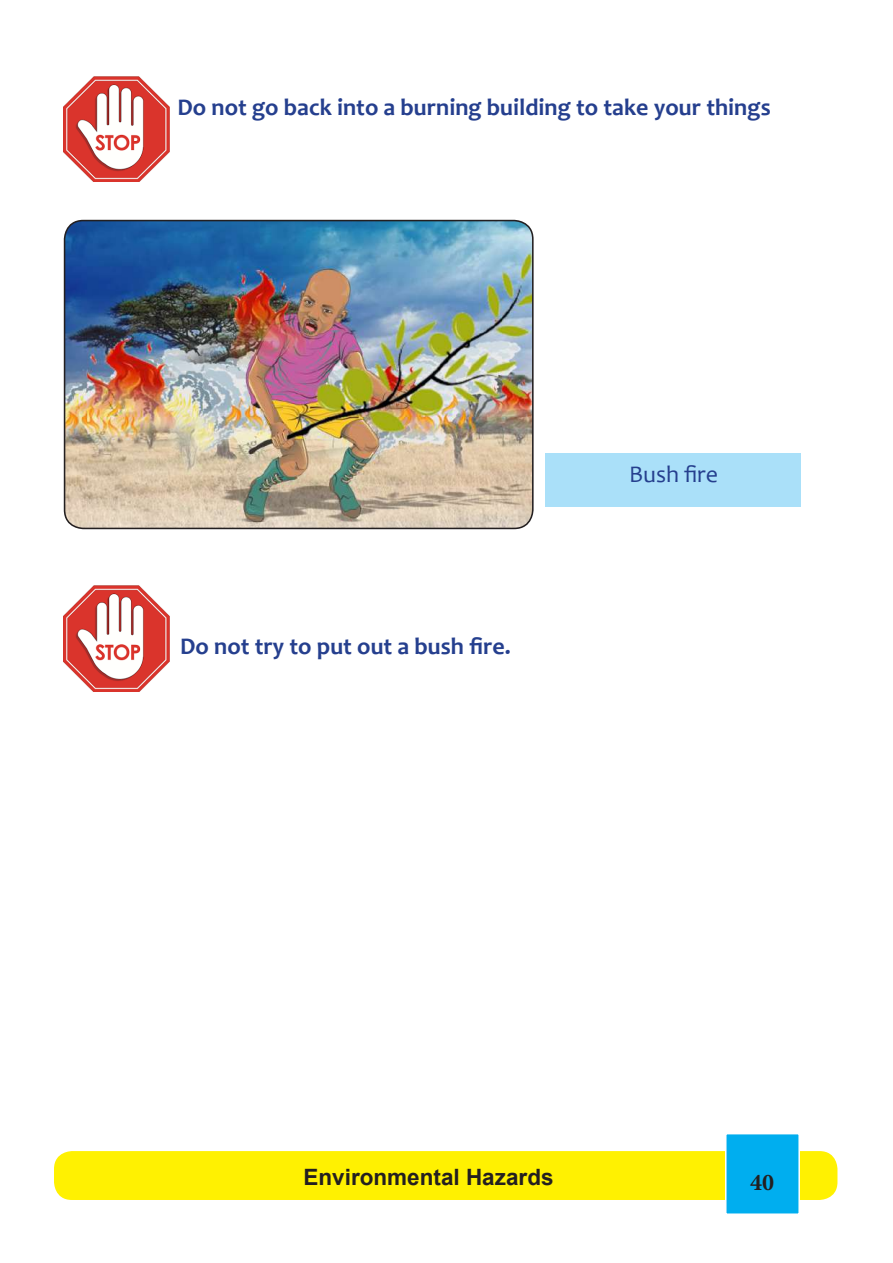
<style>
.page{position:relative;width:893px;height:1263px;background:#fff}
.page>*{position:absolute;margin:0;border:0;box-sizing:border-box;transform-origin:0 0}
.t1{font:700 24px "Candara";color:#253f8e}
.t2{font:24px "Candara";color:#253f8e}
.t3{font:700 24px "Minion Pro";color:#231f20}
.t4{font:700 22.5px "Arial";color:#231f20}
</style>
<div class="page">
<img style="left:64px;top:76px;width:106px;height:106px">
<img style="left:65px;top:221px;width:466px;height:307px">
<div style="left:64px;top:220px;width:470px;height:309px;border:2px solid #231f20;border-radius:19px"></div>
<div style="left:545px;top:453px;width:256px;height:53px;background:#aae0f9"></div>
<img style="left:64px;top:585px;width:106px;height:106px">
<div style="left:54px;top:1151px;width:783px;height:49px;background:#fff101;border-radius:18px"></div>
<div style="left:725px;top:1133px;width:75px;height:82px;background:#00aeef;border:2px solid #fff"></div>
<p class="t1" style="left:177px;top:92px;width:595px">Do not go back into a burning building to take your things</p>
<p class="t1" style="left:180px;top:631px;width:332px">Do not try to put out a bush fire.</p>
<p class="t2" style="left:629px;top:459px;width:91px">Bush fire</p>
<p class="t4" style="left:303px;top:1161px;width:252px">Environmental Hazards</p>
<p class="t3" style="left:750px;top:1165px;width:25px">40</p>
</div>
